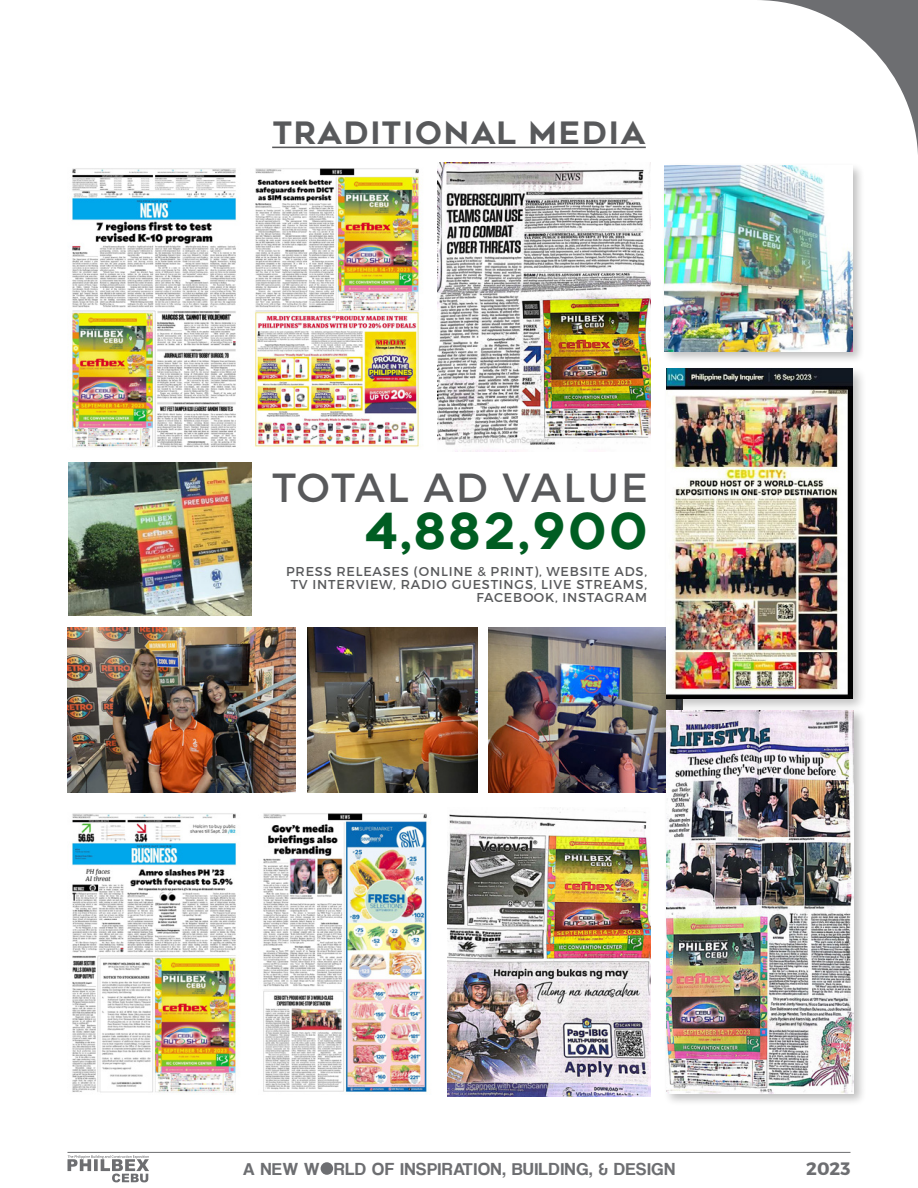
<style>
.page{position:relative;width:918px;height:1188px;background:#fff}
.page>*{position:absolute;margin:0;border:0;box-sizing:border-box;transform-origin:0 0}
.t1{font:49.65px "Renogare";letter-spacing:.05em;color:#005d22}
.t2{font:40.65px "Montserrat";letter-spacing:.06em;color:#58595b}
.t3{font:30.9px "Renogare";letter-spacing:.05em;color:#58595b}
.t4{font:18px "Coolvetica Rg";letter-spacing:.05em;color:#6d6e71}
.t5{font:700 18px "Montserrat";color:#6d6e71}
.t6{font:12.9px/12.9px "Montserrat";letter-spacing:.06em;color:#58595b;text-align:right}
</style>
<div class="page">
<svg style="left:760px;top:0;width:158px;height:154px"></svg>
<hr style="left:272px;top:147px;width:374px;height:1px;background:#58595b">
<hr style="left:68px;top:1152px;width:782px;height:1px;background:#6d6e71">
<div style="left:321px;top:1162px;width:12px;height:13px;background:#6d6e71;border-radius:50%"></div>
<img style="left:255px;top:168px;width:166px;height:279px">
<img style="left:71px;top:168px;width:165px;height:280px">
<img style="left:68px;top:627px;width:228px;height:165px">
<img style="left:307px;top:627px;width:171px;height:165px">
<img style="left:488px;top:627px;width:175px;height:165px">
<img style="left:68px;top:462px;width:183px;height:154px">
<svg style="left:68px;top:1155px;width:81px;height:27px"></svg>
<img style="left:437px;top:162px;width:213px;height:290px">
<div style="left:662px;top:365px;width:205px;height:348px;background:#000;opacity:.25"></div>
<img style="left:667px;top:369px;width:185px;height:329px">
<div style="left:663px;top:707px;width:204px;height:399px;background:#000;opacity:.25"></div>
<img style="left:667px;top:711px;width:187px;height:383px">
<div style="left:661px;top:162px;width:204px;height:202px;background:#000;opacity:.25"></div>
<img style="left:664px;top:166px;width:188px;height:185px">
<img style="left:263px;top:813px;width:164px;height:280px">
<img style="left:72px;top:813px;width:164px;height:280px">
<img style="left:447px;top:807px;width:203px;height:290px">
<h3 class="t3" style="left:272px;top:113px;width:375px">TRADITIONAL MEDIA</h3>
<h2 class="t2" style="left:273px;top:462px;width:377px">TOTAL AD VALUE</h2>
<h1 class="t1" style="left:364px;top:498px;width:286px">4,882,900</h1>
<p class="t6" style="left:286px;top:565px;width:362px">PRESS RELEASES (ONLINE &amp; PRINT), WEBSITE ADS,<br>TV INTERVIEW, RADIO GUESTINGS, LIVE STREAMS,<br>FACEBOOK, INSTAGRAM</p>
<h3 class="t4" style="left:243px;top:1158px;width:434px">A NEW W RLD OF INSPIRATION, BUILDING, &amp; DESIGN</h3>
<h3 class="t5" style="left:806px;top:1157px;width:46px">2023</h3>
</div>
